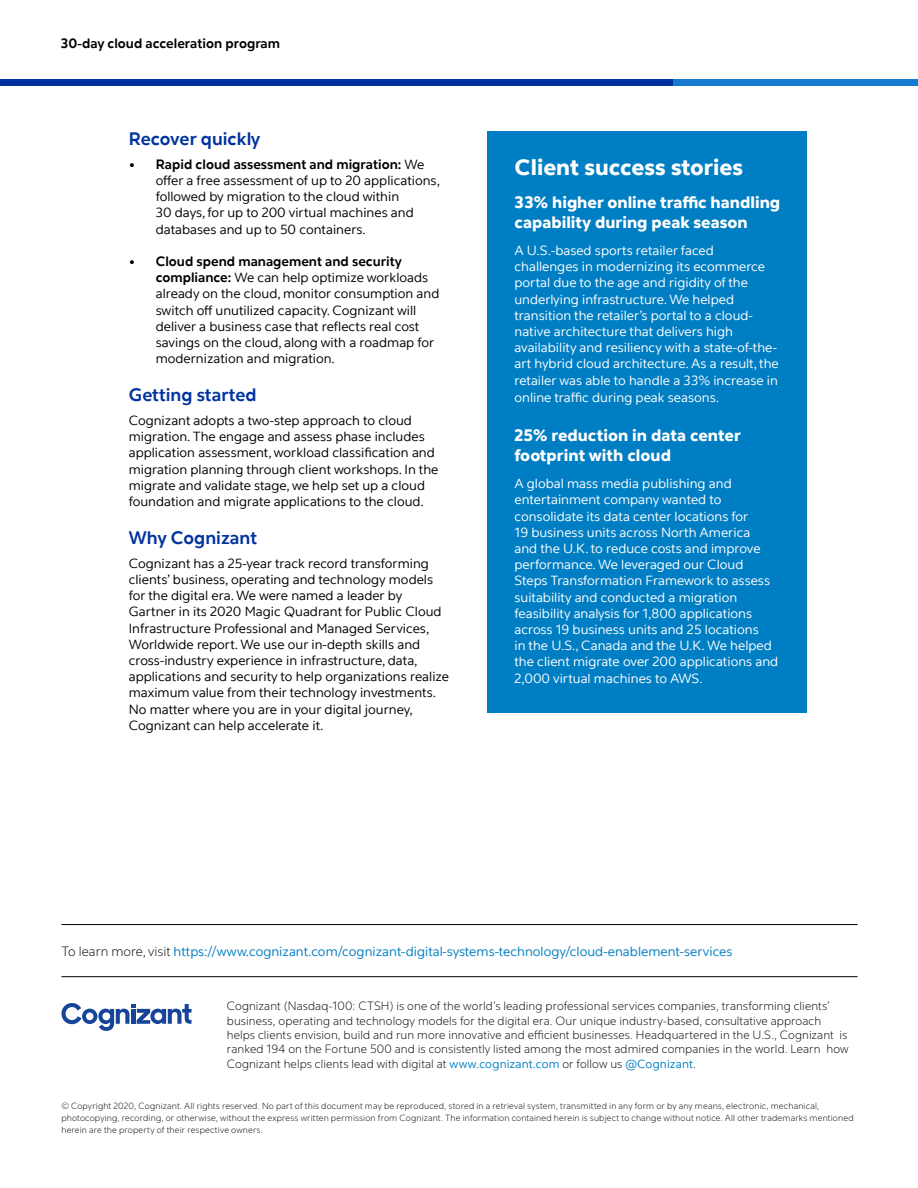
<style>
.page{position:relative;width:918px;height:1188px;background:#fff}
.page>*{position:absolute;margin:0;border:0;box-sizing:border-box;transform-origin:0 0}
.t1{font:800 22.5px "Cognizant Sans";color:#fff}
.t2{font:700 18px "Cognizant Sans";color:#0033a0}
.t3{font:800 16.5px/19.8px "Cognizant Sans";color:#fff}
.t4{font:13.5px/16.2px "Cognizant Sans";color:#000}
.t5{font:13.5px/16.2px "Cognizant Sans";color:#fff}
.t6{font:13.5px "Cognizant Sans";color:#007ec3}
.t7{font:700 13.5px "Cognizant Sans";color:#000}
.t8{font:300 12px/14.4px "Cognizant Sans";letter-spacing:.005em;color:#000}
.t9{font:300 9px/12px "Cognizant Sans";letter-spacing:.015em;color:#000}
.s1{font-weight:300}
.s2{font-weight:700}
.s3{font-weight:300;color:#000}
.s4{font-weight:400;color:#007ec3}
</style>
<div class="page">
<hr style="left:61px;top:976px;width:797px;height:1px;background:#000">
<hr style="left:61px;top:924px;width:797px;height:1px;background:#000">
<svg style="left:61px;top:1003px;width:131px;height:28px"></svg>
<div style="left:488px;top:131px;width:319px;height:582px;background:#007ec3"></div>
<div style="left:0;top:79px;width:673px;height:7px;background:#00329f"></div>
<div style="left:673px;top:79px;width:245px;height:7px;background:#147bd1"></div>
<p class="t7" style="left:61px;top:35px;width:221px">30-day cloud acceleration program</p>
<h2 class="t2" style="left:129px;top:127px;width:133px">Recover quickly</h2>
<p class="t4" style="left:156px;top:156px;width:286px;text-indent:-27px"><span class="s1">•</span> <span class="s2">Rapid cloud assessment and migration:</span> We offer a free assessment of up to 20 applications, followed by migration to the cloud within<br>30 days, for up to 200 virtual machines and databases and up to 50 containers.</p>
<p class="t4" style="left:156px;top:253px;width:285px;text-indent:-27px"><span class="s1">•</span> <span class="s2">Cloud spend management and security compliance:</span> We can help optimize workloads already on the cloud, monitor consumption and switch off unutilized capacity. Cognizant will deliver a business case that reflects real cost savings on the cloud, along with a roadmap for modernization and migration.</p>
<h2 class="t2" style="left:129px;top:383px;width:129px">Getting started</h2>
<p class="t4" style="left:129px;top:412px;width:311px">Cognizant adopts a two-step approach to cloud migration. The engage and assess phase includes application assessment, workload classification and migration planning through client workshops. In the migrate and validate stage, we help set up a cloud foundation and migrate applications to the cloud.</p>
<h2 class="t2" style="left:129px;top:526px;width:130px">Why Cognizant</h2>
<p class="t4" style="left:129px;top:555px;width:322px">Cognizant has a 25-year track record transforming clients’ business, operating and technology models for the digital era. We were named a leader by Gartner in its 2020 Magic Quadrant for Public Cloud Infrastructure Professional and Managed Services, Worldwide report. We use our in-depth skills and cross-industry experience in infrastructure, data, applications and security to help organizations realize maximum value from their technology investments.<br>No matter where you are in your digital journey, Cognizant can help accelerate it.</p>
<h1 class="t1" style="left:514px;top:152px;width:230px">Client success stories</h1>
<p class="t3" style="left:514px;top:193px;width:267px">33% higher online traffic handling capability during peak season</p>
<p class="t5" style="left:514px;top:242px;width:266px">A U.S.-based sports retailer faced challenges in modernizing its ecommerce portal due to the age and rigidity of the underlying infrastructure. We helped transition the retailer’s portal to a cloud&shy;native architecture that delivers high availability and resiliency with a state-of-the&shy;art hybrid cloud architecture. As a result, the retailer was able to handle a 33% increase in online traffic during peak seasons.</p>
<p class="t3" style="left:514px;top:426px;width:228px">25% reduction in data center footprint with cloud</p>
<p class="t5" style="left:514px;top:476px;width:265px">A global mass media publishing and entertainment company wanted to consolidate its data center locations for<br>19 business units across North America<br>and the U.K. to reduce costs and improve performance. We leveraged our Cloud Steps Transformation Framework to assess suitability and conducted a migration feasibility analysis for 1,800 applications across 19 business units and 25 locations<br>in the U.S., Canada and the U.K. We helped the client migrate over 200 applications and 2,000 virtual machines to AWS.</p>
<p class="t6" style="left:61px;top:943px;width:673px"><span class="s3">To learn more, visit</span> https://www.cognizant.com/cognizant-digital-systems-technology/cloud-enablement-services</p>
<p class="t8" style="left:227px;top:999px;width:623px">Cognizant (Nasdaq-100: CTSH) is one of the world’s leading professional services companies, transforming clients’ business, operating and technology models for the digital era. Our unique industry-based, consultative approach helps clients envision, build and run more innovative and efficient businesses. Headquartered in the U.S., Cognizant is ranked 194 on the Fortune 500 and is consistently listed among the most admired companies in the world. Learn how Cognizant helps clients lead with digital at <span class="s4">www.cognizant.com</span> or follow us <span class="s4">@Cognizant</span>.</p>
<p class="t9" style="left:61px;top:1100px;width:794px">© Copyright 2020, Cognizant. All rights reserved. No part of this document may be reproduced, stored in a retrieval system, transmitted in any form or by any means, electronic, mechanical, photocopying, recording, or otherwise, without the express written permission from Cognizant. The information contained herein is subject to change without notice. All other trademarks mentioned herein are the property of their respective owners.</p>
</div>
